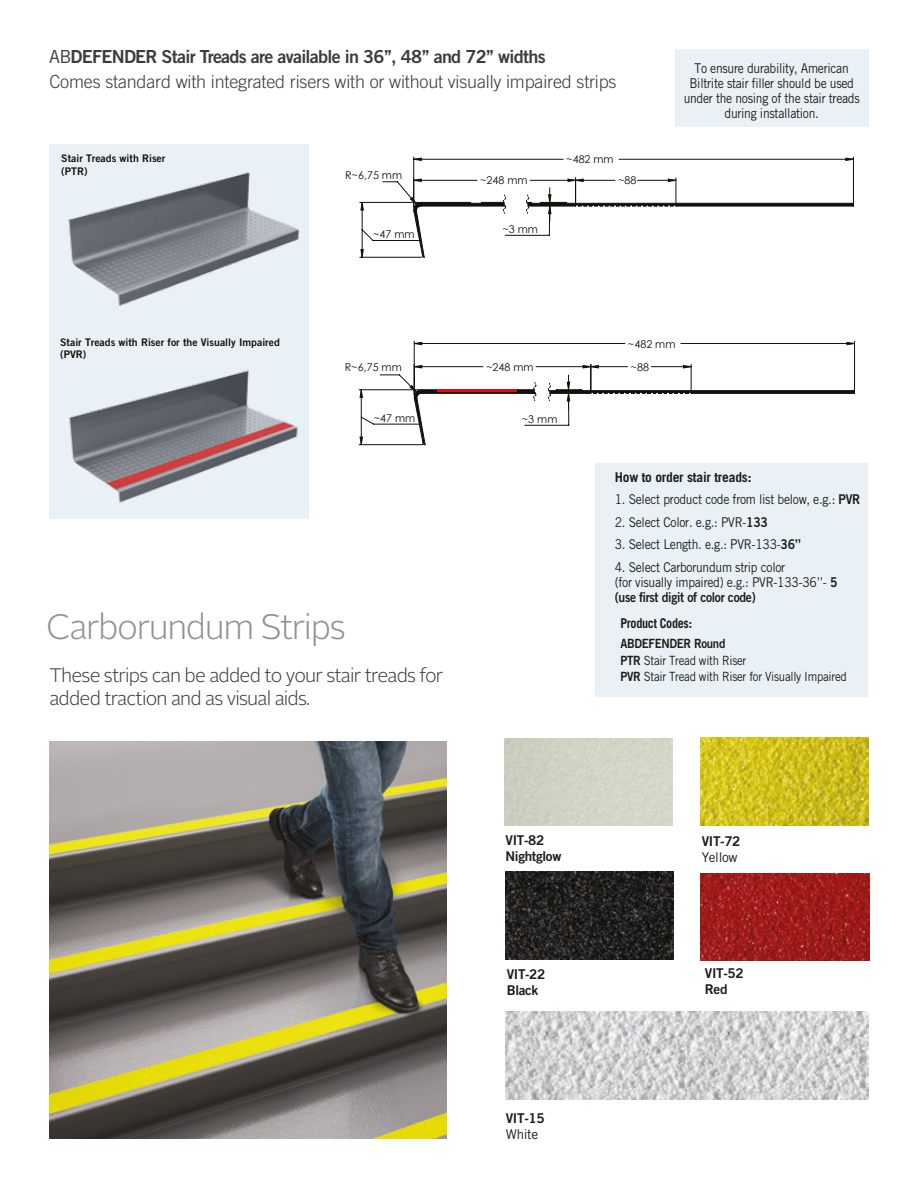
<style>
.page{position:relative;width:918px;height:1188px;background:#fff}
.page>*{position:absolute;margin:0;border:0;box-sizing:border-box;transform-origin:0 0}
.t1{font:300 35.25px "Alright Sans";letter-spacing:-.04em;color:#929292}
.t2{font:300 19.5px/23.4px "Alright Sans";letter-spacing:-.04em;color:#3c3c3b}
.t3{font:300 18px "Trade Gothic LT Std";letter-spacing:-.01em;color:#3c3c3b}
.t4{font:18px "Trade Gothic LT Std Bd 2";letter-spacing:-.04em;color:#3c3c3b}
.t5{font:13.5px/15px "Trade Gothic LT Std";letter-spacing:-.025em;color:#1d1d1b;scale:.9 1}
.t6{font:13.5px/16.2px "Trade Gothic LT Std Bd 2";letter-spacing:-.025em;color:#1d1d1b}
.t7{font:13.5px "Trade Gothic LT Std Bd 2";letter-spacing:-.025em;color:#1d1d1b;scale:.9 1}
.t8{font:700 13.5px "Trade Gothic LT Std";letter-spacing:-.015em;color:#1d1d1b}
.t9{font:700 13.5px "Trade Gothic LT Std";letter-spacing:-.015em;color:#1d1d1b;scale:.9 1}
.t10{font:13.5px "Trade Gothic LT Std";letter-spacing:-.025em;color:#1d1d1b}
.t11{font:12.75px/16.5px "Trade Gothic LT Std";letter-spacing:-.025em;color:#1d1d1b;scale:.9 1}
.t12{font:12.75px "Trade Gothic LT Std Bd 2";letter-spacing:-.025em;color:#1d1d1b;scale:.9 1}
.t13{font:10.8px "Century Gothic";color:#13110c}
.t14{font:10.5px/12.6px "Trade Gothic LT Std Bd 2";color:#13110c}
.s1{font-family:"Trade Gothic LT Std"}
.s2{font-family:"Trade Gothic LT Std Bd 2"}
</style>
<div class="page">
<div style="left:50px;top:144px;width:259px;height:375px;background:#eaf1f6"></div>
<img style="left:68px;top:172px;width:232px;height:134px">
<img style="left:69px;top:370px;width:229px;height:133px">
<hr style="left:853px;top:157px;width:1px;height:47px;background:#13110c">
<hr style="left:413px;top:157px;width:1px;height:50px;background:#13110c">
<svg style="left:413px;top:158px;width:440px;height:3px"></svg>
<svg style="left:359px;top:178px;width:495px;height:80px"></svg>
<svg style="left:360px;top:342px;width:495px;height:103px"></svg>
<svg style="left:414px;top:382px;width:441px;height:63px"></svg>
<hr style="left:438px;top:389px;width:79px;height:3px;background:#df0a14">
<img style="left:50px;top:741px;width:397px;height:397px">
<img style="left:504px;top:738px;width:169px;height:88px">
<img style="left:506px;top:1011px;width:363px;height:88px">
<img style="left:505px;top:872px;width:169px;height:88px">
<img style="left:701px;top:873px;width:168px;height:88px">
<img style="left:700px;top:737px;width:169px;height:88px">
<div style="left:675px;top:50px;width:193px;height:78px;background:#eaf1f6"></div>
<div style="left:596px;top:464px;width:272px;height:234px;background:#eaf1f6"></div>
<h3 class="t4" style="left:49px;top:45px;width:498px"><span class="s1">AB</span>DEFENDER Stair Treads are available in 36’’, 48’’ and 72’’ widths</h3>
<h3 class="t3" style="left:49px;top:71px;width:569px">Comes standard with integrated risers with or without visually impaired strips</h3>
<p class="t14" style="left:61px;top:152px;width:106px">Stair Treads with Riser (PTR)</p>
<p class="t13" style="left:345px;top:168px;width:59px">R~6,75 mm</p>
<p class="t13" style="left:373px;top:227px;width:43px">~47 mm</p>
<p class="t13" style="left:480px;top:173px;width:49px">~248 mm</p>
<p class="t13" style="left:502px;top:221px;width:37px">~3 mm</p>
<p class="t13" style="left:566px;top:152px;width:49px">~482 mm</p>
<p class="t13" style="left:618px;top:173px;width:20px">~88</p>
<p class="t5" style="left:684px;top:60px;width:197px;text-align:center">To ensure durability, American<br>Biltrite stair filler should be used under the nosing of the stair treads during installation.</p>
<p class="t14" style="left:60px;top:336px;width:221px">Stair Treads with Riser for the Visually Impaired (PVR)</p>
<p class="t13" style="left:628px;top:336px;width:49px">~482 mm</p>
<p class="t13" style="left:345px;top:360px;width:59px">R~6,75 mm</p>
<p class="t13" style="left:631px;top:359px;width:20px">~88</p>
<p class="t13" style="left:486px;top:359px;width:49px">~248 mm</p>
<p class="t13" style="left:374px;top:410px;width:43px">~47 mm</p>
<p class="t13" style="left:522px;top:411px;width:37px">~3 mm</p>
<h1 class="t1" style="left:46px;top:603px;width:301px">Carborundum Strips</h1>
<h2 class="t2" style="left:49px;top:663px;width:395px">These strips can be added to your stair treads for added traction and as visual aids.</h2>
<p class="t8" style="left:615px;top:469px;width:138px">How to order stair treads:</p>
<p class="t5" style="left:615px;top:492px;width:274px">1. Select product code from list below, e.g.: <span class="s2">PVR</span></p>
<p class="t5" style="left:615px;top:514px;width:172px">2. Select Color. e.g.: PVR-<span class="s2">133</span></p>
<p class="t5" style="left:615px;top:537px;width:209px">3. Select Length. e.g.: PVR-133-<span class="s2">36’’</span></p>
<p class="t5" style="left:615px;top:559px;width:249px">4. Select Carborundum strip color<br>(for visually impaired) e.g.: PVR-133-36’’- <span class="s2">5</span></p>
<p class="t7" style="left:615px;top:589px;width:158px">(use first digit of color code)</p>
<p class="t12" style="left:620px;top:636px;width:118px">ABDEFENDER Round</p>
<p class="t11" style="left:620px;top:652px;width:253px"><span class="s2">PTR</span> Stair Tread with Riser<br><span class="s2">PVR</span> Stair Tread with Riser for Visually Impaired</p>
<p class="t9" style="left:620px;top:615px;width:81px">Product Codes:</p>
<p class="t6" style="left:506px;top:832px;width:57px">VIT-82<br>Nightglow</p>
<p class="t6" style="left:702px;top:833px;width:40px">VIT-72</p>
<p class="t10" style="left:702px;top:849px;width:37px">Yellow</p>
<p class="t6" style="left:507px;top:966px;width:40px">VIT-22<br>Black</p>
<p class="t6" style="left:506px;top:1110px;width:40px">VIT-15</p>
<p class="t10" style="left:506px;top:1126px;width:34px">White</p>
<p class="t6" style="left:705px;top:965px;width:40px">VIT-52<br>Red</p>
</div>
